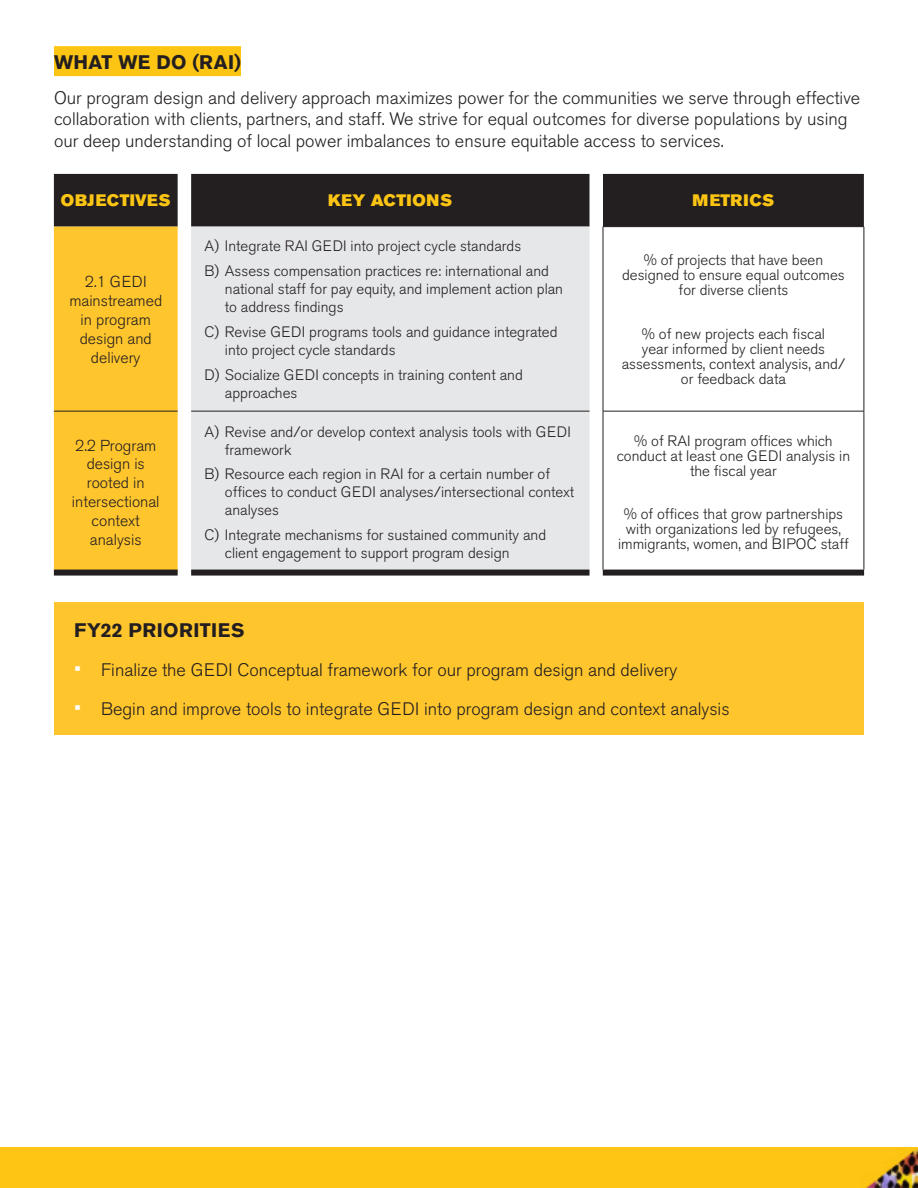
<style>
.page{position:relative;width:918px;height:1188px;background:#fff}
.page>*{position:absolute;margin:0;border:0;box-sizing:border-box;transform-origin:0 0}
.t1{font:700 19.5px "Akzidenz Grotesk Std";letter-spacing:.02em;color:#231f20}
.t2{font:300 18px/21.6px "Akzidenz Grotesk Std";color:#231f20}
.t3{font:300 18px "Akzidenz Grotesk Std";color:#201d1e}
.t4{font:16.5px "Akzidenz Grotesk Std Super";letter-spacing:.03em;color:#fdc513}
.t5{font:300 15.75px/18.9px "Akzidenz Grotesk Std";color:#231f20;text-align:center}
.t6{font:300 15px/15px "Akzidenz Grotesk Std";color:#231f20}
.s1{font-size:21px;color:#fff}
</style>
<div class="page">
<div style="left:0;top:1148px;width:918px;height:40px;background:#fec514"></div>
<div style="left:54px;top:46px;width:187px;height:30px;background:#fdc513"></div>
<svg style="left:54px;top:174px;width:810px;height:399px"></svg>
<div style="left:191px;top:227px;width:399px;height:346px;background:#e6e7e9"></div>
<hr style="left:603px;top:411px;width:261px;height:1px;background:#231f20">
<hr style="left:603px;top:226px;width:261px;height:1px;background:#231f20">
<hr style="left:603px;top:227px;width:1px;height:184px;background:#231f20">
<hr style="left:864px;top:227px;width:1px;height:184px;background:#231f20">
<hr style="left:603px;top:411px;width:1px;height:159px;background:#231f20">
<hr style="left:864px;top:411px;width:1px;height:159px;background:#231f20">
<hr style="left:191px;top:411px;width:398px;height:1px;background:#231f20">
<hr style="left:54px;top:411px;width:124px;height:1px;background:#231f20">
<div style="left:54px;top:570px;width:124px;height:6px;background:#231f20"></div>
<div style="left:191px;top:570px;width:398px;height:6px;background:#231f20"></div>
<div style="left:603px;top:570px;width:261px;height:6px;background:#231f20"></div>
<div style="left:54px;top:602px;width:810px;height:133px;background:#ffc52d"></div>
<p class="t1" style="left:54px;top:51px;width:189px">WHAT WE DO (RAI)</p>
<p class="t2" style="left:54px;top:87px;width:808px">Our program design and delivery approach maximizes power for the communities we serve through effective collaboration with clients, partners, and staff. We strive for equal outcomes for diverse populations by using our deep understanding of local power imbalances to ensure equitable access to services.</p>
<p class="t4" style="left:61px;top:191px;width:111px">OBJECTIVES</p>
<p class="t4" style="left:328px;top:191px;width:125px">KEY ACTIONS</p>
<p class="t4" style="left:693px;top:191px;width:83px">METRICS</p>
<p class="t5" style="left:69px;top:272px;width:94px">2.1 GEDI mainstreamed in program design and delivery</p>
<p class="t5" style="left:72px;top:436px;width:89px">2.2 Program design is rooted in intersectional context analysis</p>
<p class="t6" style="left:205px;top:239px;width:318px">A) Integrate RAI GEDI into project cycle standards</p>
<p class="t6" style="left:225px;top:262px;width:340px;line-height:18px;text-indent:-20px">B) Assess compensation practices re: international and national staff for pay equity, and implement action plan to address findings</p>
<p class="t6" style="left:225px;top:323px;width:334px;line-height:18px;text-indent:-20px">C) Revise GEDI programs tools and guidance integrated into project cycle standards</p>
<p class="t6" style="left:225px;top:366px;width:299px;line-height:18px;text-indent:-20px">D) Socialize GEDI concepts in training content and approaches</p>
<p class="t6" style="left:225px;top:423px;width:347px;line-height:18px;text-indent:-20px">A) Revise and/or develop context analysis tools with GEDI framework</p>
<p class="t6" style="left:225px;top:466px;width:351px;line-height:18px;text-indent:-20px">B) Resource each region in RAI for a certain number of offices to conduct GEDI analyses/intersectional context analyses</p>
<p class="t6" style="left:225px;top:526px;width:323px;line-height:18px;text-indent:-20px">C) Integrate mechanisms for sustained community and client engagement to support program design</p>
<p class="t6" style="left:622px;top:253px;width:224px;text-align:center">% of projects that have been designed to ensure equal outcomes for diverse clients</p>
<p class="t6" style="left:622px;top:326px;width:225px;text-align:center">% of new projects each fiscal<br>year informed by client needs assessments, context analysis, and/ or feedback data</p>
<p class="t6" style="left:617px;top:433px;width:235px;text-align:center">% of RAI program offices which conduct at least one GEDI analysis in the fiscal year</p>
<p class="t6" style="left:618px;top:507px;width:232px;text-align:center">% of offices that grow partnerships with organizations led by refugees, immigrants, women, and BIPOC staff</p>
<p class="t1" style="left:74px;top:619px;width:172px">FY22 PRIORITIES</p>
<p class="t3" style="left:74px;top:660px;width:605px"><span class="s1">•</span> Finalize the GEDI Conceptual framework for our program design and delivery</p>
<p class="t2" style="left:74px;top:698px;width:657px"><span class="s1">•</span> Begin and improve tools to integrate GEDI into program design and context analysis</p>
</div>
